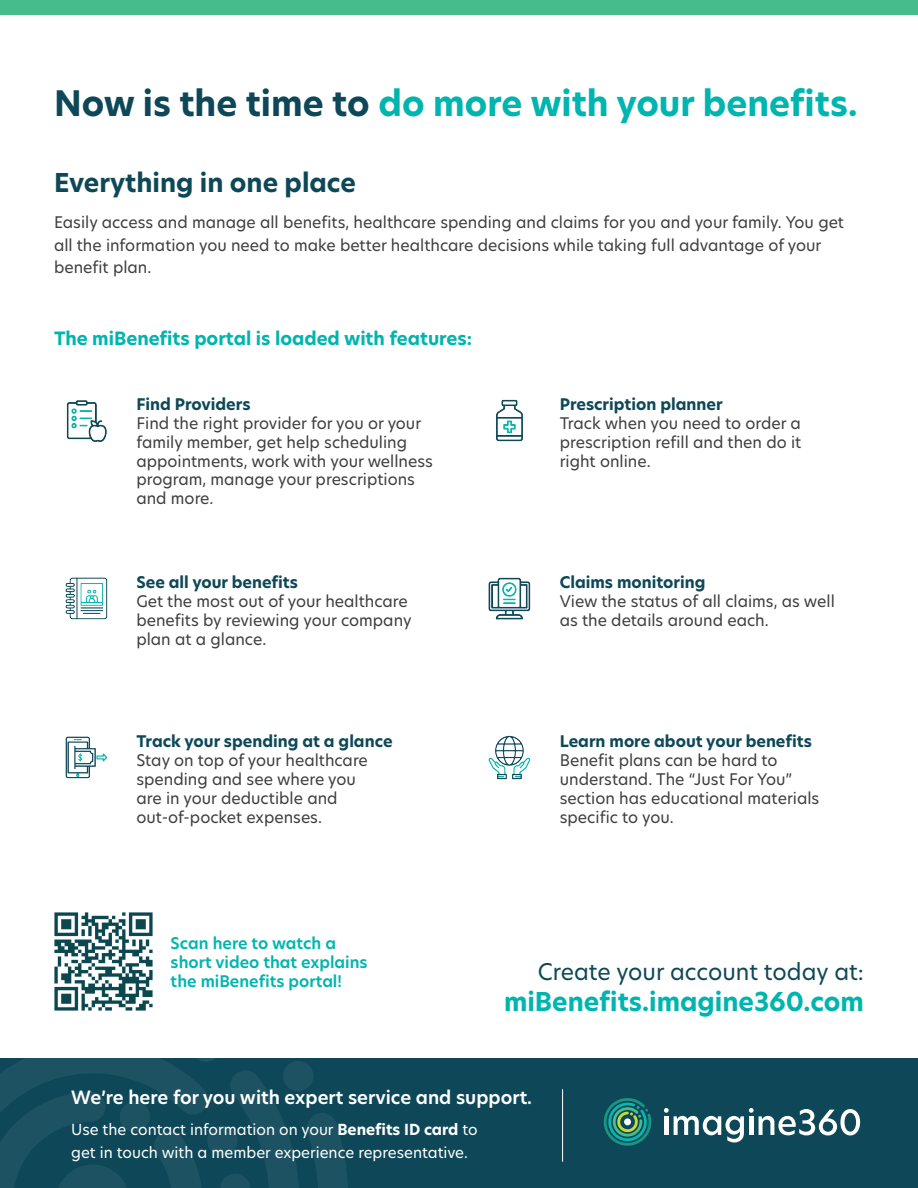
<style>
.page{position:relative;width:918px;height:1188px;background:#fff}
.page>*{position:absolute;margin:0;border:0;box-sizing:border-box;transform-origin:0 0}
.t1{font:700 34.5px "New Hero";color:#00b5af}
.t2{font:700 25.5px "New Hero";color:#00b5af}
.t3{font:700 25.5px "New Hero";color:#0e4858}
.t4{font:22.5px "New Hero";color:#0e4858}
.t5{font:600 18px "New Hero";color:#fff}
.t6{font:700 18px "New Hero";color:#00b5af}
.t7{font:15.75px/18.9px "New Hero";color:#3e3e3f}
.t8{font:700 15.75px "New Hero";color:#0e4858}
.t9{font:600 15.75px/18.9px "New Hero";color:#00b5af}
.t10{font:15px/22.5px "New Hero";color:#fff}
.s1{color:#0e4858}
.s2{font-weight:700}
</style>
<div class="page">
<img style="left:65px;top:736px;width:43px;height:43px">
<img style="left:488px;top:735px;width:43px;height:45px">
<div style="left:0;top:1058px;width:918px;height:130px;background:#0e4858"></div>
<svg style="left:315px;top:1113px;width:33px;height:75px;fill:#1c5261"></svg>
<svg style="left:0;top:1058px;width:315px;height:130px"></svg>
<hr style="left:562px;top:1089px;width:1px;height:73px;background:#fff">
<svg style="left:664px;top:1108px;width:196px;height:34px"></svg>
<svg style="left:604px;top:1098px;width:48px;height:48px"></svg>
<div style="left:0;top:0;width:918px;height:15px;background:#45bc89"></div>
<img style="left:488px;top:577px;width:43px;height:43px">
<img style="left:65px;top:577px;width:43px;height:43px">
<img style="left:66px;top:400px;width:41px;height:42px">
<img style="left:496px;top:399px;width:27px;height:43px">
<img style="left:54px;top:912px;width:99px;height:99px">
<h1 class="t1" style="left:54px;top:80px;width:805px"><span class="s1">Now is the time to</span> do more with your benefits.</h1>
<h2 class="t3" style="left:54px;top:165px;width:303px">Everything in one place</h2>
<p class="t7" style="left:54px;top:211px;width:792px;line-height:22.5px">Easily access and manage all benefits, healthcare spending and claims for you and your family. You get all the information you need to make better healthcare decisions while taking full advantage of your benefit plan.</p>
<p class="t6" style="left:54px;top:326px;width:420px">The miBenefits portal is loaded with features:</p>
<p class="t8" style="left:136px;top:393px;width:116px">Find Providers</p>
<p class="t7" style="left:136px;top:413px;width:298px">Find the right provider for you or your family member, get help scheduling appointments, work with your wellness program, manage your prescriptions and more.</p>
<p class="t8" style="left:136px;top:571px;width:163px">See all your benefits</p>
<p class="t7" style="left:136px;top:591px;width:277px">Get the most out of your healthcare benefits by reviewing your company plan at a glance.</p>
<p class="t8" style="left:136px;top:731px;width:258px">Track your spending at a glance</p>
<p class="t7" style="left:136px;top:750px;width:233px">Stay on top of your healthcare spending and see where you are in your deductible and out-of-pocket expenses.</p>
<p class="t8" style="left:560px;top:393px;width:164px">Prescription planner</p>
<p class="t7" style="left:560px;top:413px;width:243px;text-align:justify">Track when you need to order a prescription refill and then do it right online.</p>
<p class="t8" style="left:560px;top:571px;width:147px">Claims monitoring</p>
<p class="t7" style="left:560px;top:591px;width:277px">View the status of all claims, as well as the details around each.</p>
<p class="t8" style="left:560px;top:731px;width:254px">Learn more about your benefits</p>
<p class="t7" style="left:560px;top:750px;width:261px">Benefit plans can be hard to understand. The “Just For You” section has educational materials specific to you.</p>
<p class="t9" style="left:171px;top:934px;width:198px">Scan here to watch a short video that explains the miBenefits portal!</p>
<h3 class="t4" style="left:538px;top:957px;width:328px">Create your account today at:</h3>
<h2 class="t2" style="left:504px;top:984px;width:361px">miBenefits.imagine360.com</h2>
<p class="t5" style="left:71px;top:1085px;width:462px">We’re here for you with expert service and support.</p>
<p class="t10" style="left:71px;top:1118px;width:408px">Use the contact information on your <span class="s2">Benefits ID card</span> to get in touch with a member experience representative.</p>
</div>
